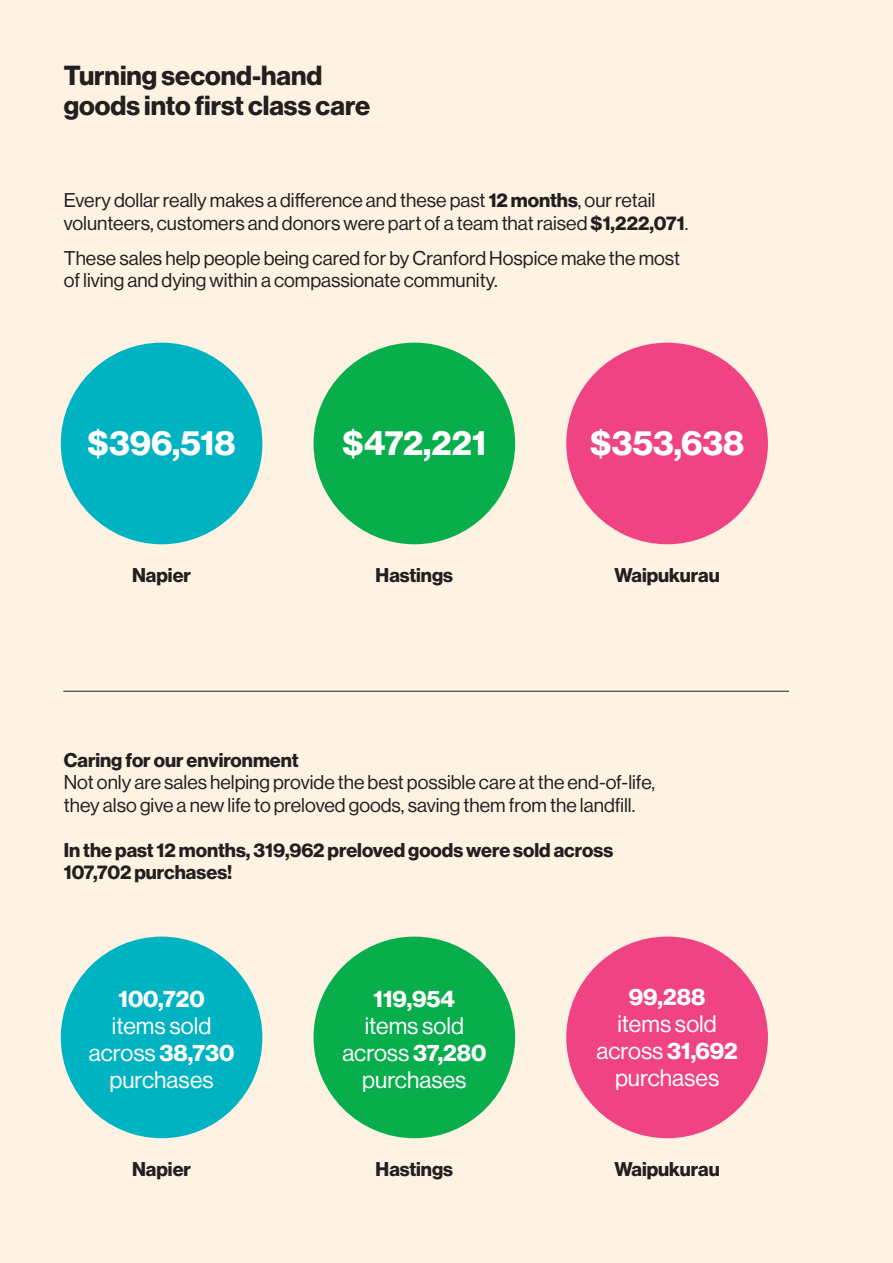
<style>
.page{position:relative;width:893px;height:1263px;background:#fef3e3}
.page>*{position:absolute;margin:0;border:0;box-sizing:border-box;transform-origin:0 0}
.STRAT_PLAN_Goal_Head{font:34.5px "N Haas Grotesk DS Pro 75 Bd";color:#fff}
.HEADER_Neue_Haas_14p{font:27px/30px "N Haas Grotesk DS Pro 75 Bd";color:#231f20}
.STRAT_PLAN_Big_Bulle{font:23.4px/27px "N Haas Grotesk DS Pro 55 Rg";color:#fff;text-align:center}
.Neue_Haas_Roman{font:19.5px/22.5px "N Haas Grotesk DS Pro 55 Rg";color:#231f20}
.HEADER_Neue_Haas_14p-2{font:19.5px "N Haas Grotesk DS Pro 75 Bd";color:#231f20}
.Neue_Haas_Roman-2{font:19.5px/22.5px "N Haas Grotesk DS Pro 75 Bd";color:#231f20}
.s1{font-family:"N Haas Grotesk DS Pro 75 Bd"}
</style>
<div class="page">
<div style="left:64px;top:345px;width:196px;height:196px;background:#00b3c3;border-radius:50%"></div>
<div style="left:61px;top:343px;width:201px;height:201px;border:6px solid #00b3c3;border-radius:50%"></div>
<div style="left:316px;top:345px;width:196px;height:196px;background:#08ae4c;border-radius:50%"></div>
<div style="left:314px;top:343px;width:201px;height:201px;border:6px solid #08ae4c;border-radius:50%"></div>
<div style="left:569px;top:345px;width:196px;height:196px;background:#ef4383;border-radius:50%"></div>
<div style="left:566px;top:343px;width:202px;height:201px;border:6px solid #ef4383;border-radius:50%"></div>
<div style="left:64px;top:939px;width:196px;height:196px;background:#00b3c3;border-radius:50%"></div>
<div style="left:61px;top:936px;width:201px;height:202px;border:6px solid #00b3c3;border-radius:50%"></div>
<div style="left:316px;top:939px;width:196px;height:196px;background:#08ae4c;border-radius:50%"></div>
<div style="left:314px;top:936px;width:201px;height:202px;border:6px solid #08ae4c;border-radius:50%"></div>
<div style="left:569px;top:939px;width:196px;height:196px;background:#ef4383;border-radius:50%"></div>
<div style="left:566px;top:936px;width:202px;height:202px;border:6px solid #ef4383;border-radius:50%"></div>
<hr style="left:63px;top:691px;width:726px;height:1px;background:#231f20">
<p class="HEADER_Neue_Haas_14p" style="left:64px;top:60px;width:308px">Turning second-hand goods into first class care</p>
<p class="Neue_Haas_Roman" style="left:64px;top:189px;width:626px">Every dollar really makes a difference and these past <span class="s1">12 months</span>, our retail volunteers, customers and donors were part of a team that raised <span class="s1">$1,222,071</span>.</p>
<p class="Neue_Haas_Roman" style="left:64px;top:247px;width:618px">These sales help people being cared for by Cranford Hospice make the most of living and dying within a compassionate community.</p>
<p class="STRAT_PLAN_Goal_Head" style="left:88px;top:423px;width:150px">$396,518</p>
<p class="HEADER_Neue_Haas_14p-2" style="left:132px;top:564px;width:60px">Napier</p>
<p class="STRAT_PLAN_Goal_Head" style="left:343px;top:423px;width:145px">$472,221</p>
<p class="HEADER_Neue_Haas_14p-2" style="left:376px;top:564px;width:79px">Hastings</p>
<p class="STRAT_PLAN_Goal_Head" style="left:590px;top:423px;width:155px">$353,638</p>
<p class="HEADER_Neue_Haas_14p-2" style="left:614px;top:564px;width:107px">Waipukurau</p>
<p class="HEADER_Neue_Haas_14p-2" style="left:64px;top:749px;width:236px">Caring for our environment</p>
<p class="Neue_Haas_Roman" style="left:64px;top:771px;width:593px">Not only are sales helping provide the best possible care at the end-of-life, they also give a new life to preloved goods, saving them from the landfill.</p>
<p class="Neue_Haas_Roman-2" style="left:64px;top:839px;width:551px">In the past 12 months, 319,962 preloved goods were sold across<br>107,702 purchases!</p>
<p class="STRAT_PLAN_Big_Bulle" style="left:89px;top:986px;width:147px"><span class="s1">100,720 </span>items sold across <span class="s1">38,730 </span>purchases</p>
<p class="HEADER_Neue_Haas_14p-2" style="left:132px;top:1158px;width:60px">Napier</p>
<p class="STRAT_PLAN_Big_Bulle" style="left:342px;top:986px;width:145px"><span class="s1">119,954<br></span>items sold across <span class="s1">37,280 </span>purchases</p>
<p class="HEADER_Neue_Haas_14p-2" style="left:376px;top:1158px;width:79px">Hastings</p>
<p class="STRAT_PLAN_Big_Bulle" style="left:596px;top:983px;width:143px"><span class="s1">99,288<br></span>items sold across <span class="s1">31,692 </span>purchases</p>
<p class="HEADER_Neue_Haas_14p-2" style="left:614px;top:1158px;width:107px">Waipukurau</p>
</div>
